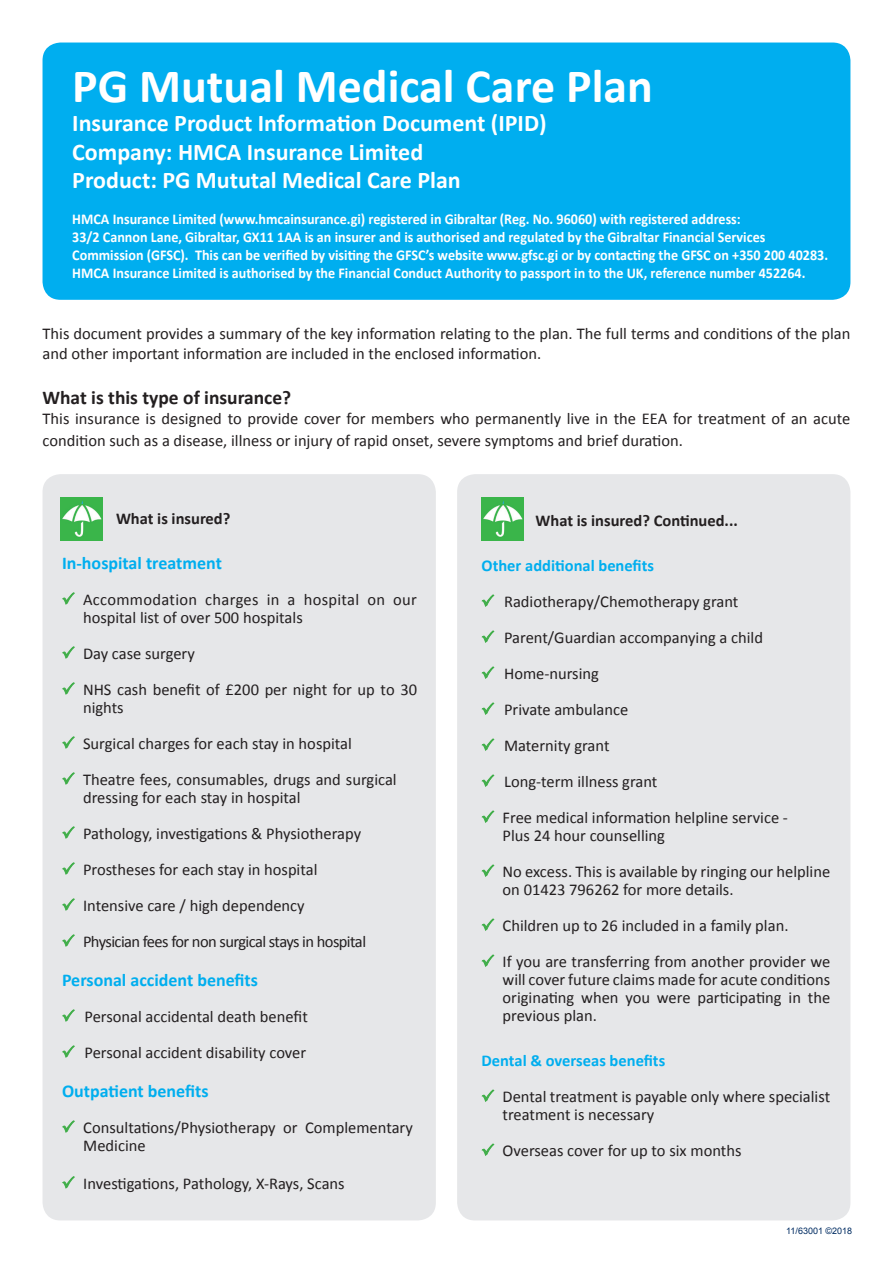
<style>
.page{position:relative;width:893px;height:1263px;background:#fff}
.page>*{position:absolute;margin:0;border:0;box-sizing:border-box;transform-origin:0 0}
.t1{font:700 48px "Calibri";color:#fff}
.t2{font:700 24px/28.8px "Calibri";color:#fff}
.t3{font:700 19.5px "Calibri";color:#231f20}
.t4{font:700 18px "Calibri";color:#00aeef}
.t5{font:16.5px/36px "Calibri";color:#231f20}
.t6{font:700 16.5px "Calibri";color:#00aeef}
.t7{font:700 16.5px "Calibri";color:#231f20}
.t8{font:700 15px/18px "Calibri";color:#fff;scale:.94 1}
.t9{font:9px "Arial";color:#002c62}
</style>
<div class="page">
<div style="left:457px;top:474px;width:393px;height:746px;background:#e6e7e9;border-radius:18px"></div>
<div style="left:43px;top:43px;width:807px;height:257px;background:#00aeef;border-radius:18px"></div>
<div style="left:43px;top:474px;width:393px;height:746px;background:#e6e7e9;border-radius:18px"></div>
<img style="left:61px;top:497px;width:42px;height:44px">
<svg style="left:62px;top:592px;width:13px;height:13px"></svg>
<svg style="left:62px;top:646px;width:13px;height:13px"></svg>
<svg style="left:62px;top:682px;width:13px;height:13px"></svg>
<svg style="left:62px;top:736px;width:13px;height:13px"></svg>
<svg style="left:62px;top:772px;width:13px;height:13px"></svg>
<svg style="left:62px;top:826px;width:13px;height:13px"></svg>
<svg style="left:62px;top:862px;width:13px;height:13px"></svg>
<svg style="left:62px;top:898px;width:13px;height:13px"></svg>
<svg style="left:62px;top:934px;width:13px;height:13px"></svg>
<svg style="left:62px;top:1009px;width:13px;height:13px"></svg>
<svg style="left:62px;top:1045px;width:13px;height:13px"></svg>
<svg style="left:62px;top:1120px;width:13px;height:13px"></svg>
<svg style="left:62px;top:1176px;width:13px;height:13px"></svg>
<img style="left:482px;top:497px;width:41px;height:44px">
<svg style="left:481px;top:594px;width:14px;height:13px"></svg>
<svg style="left:481px;top:630px;width:14px;height:13px"></svg>
<svg style="left:481px;top:666px;width:14px;height:13px"></svg>
<svg style="left:481px;top:702px;width:14px;height:13px"></svg>
<svg style="left:481px;top:738px;width:14px;height:13px"></svg>
<svg style="left:481px;top:774px;width:14px;height:13px"></svg>
<svg style="left:481px;top:810px;width:14px;height:13px"></svg>
<svg style="left:481px;top:864px;width:14px;height:13px"></svg>
<svg style="left:481px;top:918px;width:14px;height:13px"></svg>
<svg style="left:481px;top:954px;width:14px;height:13px"></svg>
<svg style="left:481px;top:1089px;width:14px;height:13px"></svg>
<svg style="left:481px;top:1143px;width:14px;height:13px"></svg>
<h1 class="t1" style="left:72px;top:55px;width:582px">PG Mutual Medical Care Plan</h1>
<h2 class="t2" style="left:72px;top:108px;width:476px">Insurance Product Information Document (IPID)<br>Company: HMCA Insurance Limited<br>Product: PG Mututal Medical Care Plan</h2>
<p class="t8" style="left:72px;top:210px;width:805px">HMCA Insurance Limited (www.hmcainsurance.gi) registered in Gibraltar (Reg. No. 96060) with registered address:<br>33/2 Cannon Lane, Gibraltar, GX11 1AA is an insurer and is authorised and regulated by the Gibraltar Financial Services Commission (GFSC). This can be verified by visiting the GFSC’s website www.gfsc.gi or by contacting the GFSC on +350 200 40283.<br>HMCA Insurance Limited is authorised by the Financial Conduct Authority to passport in to the UK, reference number 452264.</p>
<p class="t5" style="left:43px;top:323px;width:809px;line-height:19.8px">This document provides a summary of the key information relating to the plan. The full terms and conditions of the plan and other important information are included in the enclosed information.</p>
<p class="t3" style="left:43px;top:385px;width:250px">What is this type of insurance?</p>
<p class="t5" style="left:43px;top:408px;width:809px;line-height:21.6px">This insurance is designed to provide cover for members who permanently live in the EEA for treatment of an acute condition such as a disease, illness or injury of rapid onset, severe symptoms and brief duration.</p>
<p class="t7" style="left:116px;top:508px;width:116px">What is insured?</p>
<p class="t4" style="left:62px;top:551px;width:161px">In-hospital treatment</p>
<p class="t5" style="left:83px;top:590px;width:335px;line-height:18px">Accommodation charges in a hospital on our hospital list of over 500 hospitals</p>
<p class="t5" style="left:83px;top:635px;width:336px">Day case surgery<br>NHS cash benefit of £200 per night for up to 30</p>
<p class="t5" style="left:83px;top:689px;width:315px">nights<br>Surgical charges for each stay in hospital<br>Theatre fees, consumables, drugs and surgical</p>
<p class="t5" style="left:83px;top:779px;width:285px">dressing for each stay in hospital Pathology, investigations &amp; Physiotherapy Prostheses for each stay in hospital Intensive care / high dependency Physician fees for non surgical stays in hospital</p>
<p class="t4" style="left:62px;top:968px;width:198px">Personal accident benefits</p>
<p class="t5" style="left:85px;top:998px;width:225px">Personal accidental death benefit<br>Personal accident disability cover</p>
<p class="t4" style="left:62px;top:1079px;width:148px">Outpatient benefits</p>
<p class="t5" style="left:83px;top:1118px;width:331px;line-height:18px">Consultations/Physiotherapy or Complementary<br>Medicine</p>
<p class="t5" style="left:83px;top:1165px;width:263px">Investigations, Pathology, X-Rays, Scans</p>
<p class="t7" style="left:536px;top:510px;width:204px">What is insured? Continued...</p>
<p class="t6" style="left:482px;top:555px;width:174px">Other additional benefits</p>
<p class="t5" style="left:503px;top:583px;width:287px">Radiotherapy/Chemotherapy grant<br>Parent/Guardian accompanying a child<br>Home-nursing<br>Private ambulance<br>Maternity grant<br>Long-term illness grant<br>Free medical information helpline service -</p>
<p class="t5" style="left:503px;top:817px;width:329px">Plus 24 hour counselling<br>No excess. This is available by ringing our helpline</p>
<p class="t5" style="left:503px;top:871px;width:329px">on 01423 796262 for more details.<br>Children up to 26 included in a family plan.<br>If you are transferring from another provider we</p>
<p class="t5" style="left:503px;top:970px;width:329px;line-height:18px;text-align:justify">will cover future claims made for acute conditions originating when you were participating in the previous plan.</p>
<p class="t6" style="left:482px;top:1050px;width:185px">Dental &amp; overseas benefits</p>
<p class="t5" style="left:503px;top:1087px;width:329px;line-height:18px">Dental treatment is payable only where specialist treatment is necessary</p>
<p class="t5" style="left:503px;top:1132px;width:240px">Overseas cover for up to six months</p>
<p class="t9" style="left:786px;top:1225px;width:68px">11/63001 ©2018</p>
</div>
